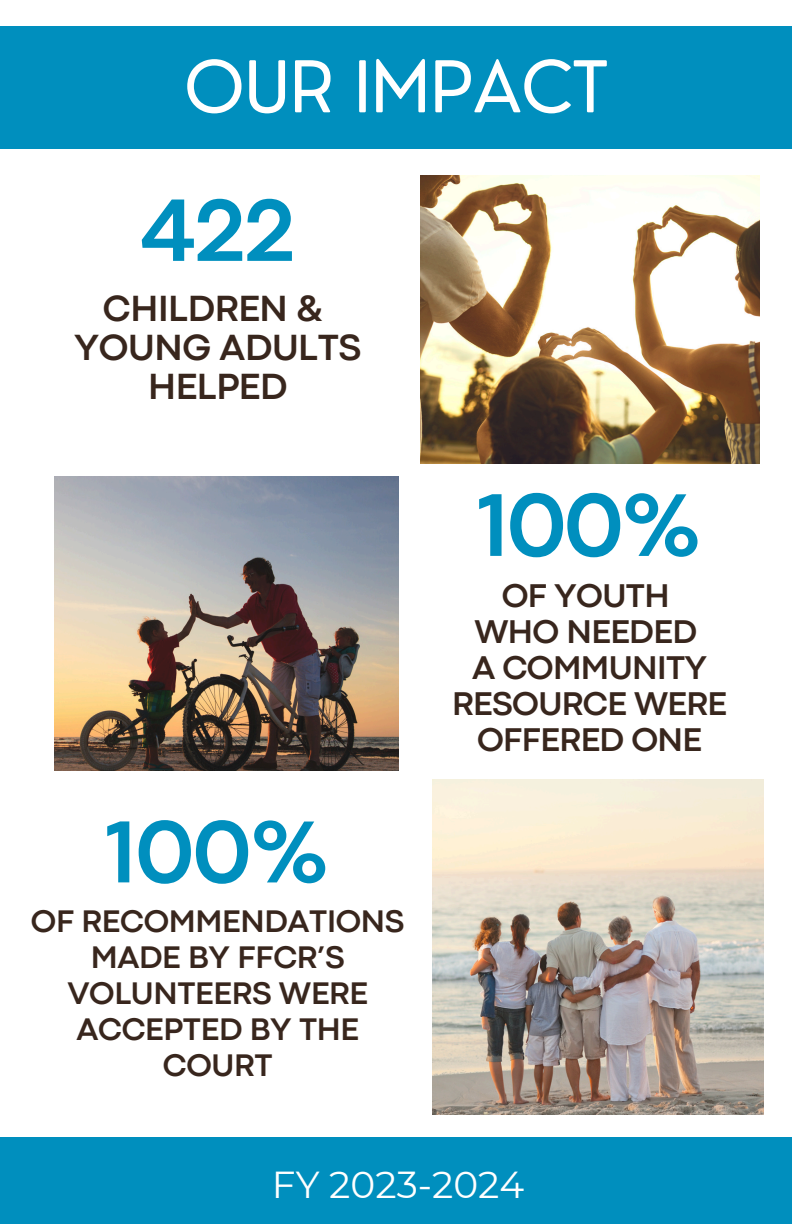
<style>
.page{position:relative;width:792px;height:1224px;background:#fff}
.page>*{position:absolute;margin:0;border:0;box-sizing:border-box;transform-origin:0 0}
.t1{font:700 92.8px "Codec Pro";color:#008fbe}
.t2{font:700 92px "Codec Pro";color:#008fbe}
.t3{font:700 91.8px "Codec Pro";color:#008fbe}
.t4{font:69.4px "Nourd";color:#fff}
.t5{font:700 38px/39px "Codec Pro";letter-spacing:-.01em;color:#38261d;text-align:center}
.t6{font:37.4px "Montserrat";color:#fff}
.t7{font:700 34.2px/36px "Codec Pro";letter-spacing:-.015em;color:#38261d;text-align:center}
.t8{font:700 32.6px/36px "Codec Pro";letter-spacing:-.01em;color:#38261d;text-align:center}
</style>
<div class="page">
<img style="left:55px;top:477px;width:343px;height:294px">
<img style="left:420px;top:175px;width:339px;height:288px">
<img style="left:432px;top:780px;width:332px;height:334px">
<div style="left:0;top:27px;width:792px;height:122px;background:#008fbe"></div>
<div style="left:0;top:1138px;width:792px;height:86px;background:#008fbe"></div>
<h1 class="t4" style="left:184px;top:43px;width:425px">OUR IMPACT</h1>
<p class="t2" style="left:141px;top:198px;width:155px">422</p>
<h3 class="t5" style="left:74px;top:291px;width:289px">CHILDREN &amp;<br>YOUNG ADULTS<br>HELPED</h3>
<p class="t3" style="left:106px;top:819px;width:226px">100%</p>
<p class="t8" style="left:31px;top:905px;width:375px">OF RECOMMENDATIONS<br>MADE BY FFCR’S<br>VOLUNTEERS WERE<br>ACCEPTED BY THE<br>COURT</p>
<p class="t1" style="left:478px;top:492px;width:226px">100%</p>
<p class="t7" style="left:452px;top:580px;width:277px">OF YOUTH<br>WHO NEEDED<br>A COMMUNITY<br>RESOURCE WERE<br>OFFERED ONE</p>
<h2 class="t6" style="left:272px;top:1162px;width:254px">FY 2023-2024</h2>
</div>
